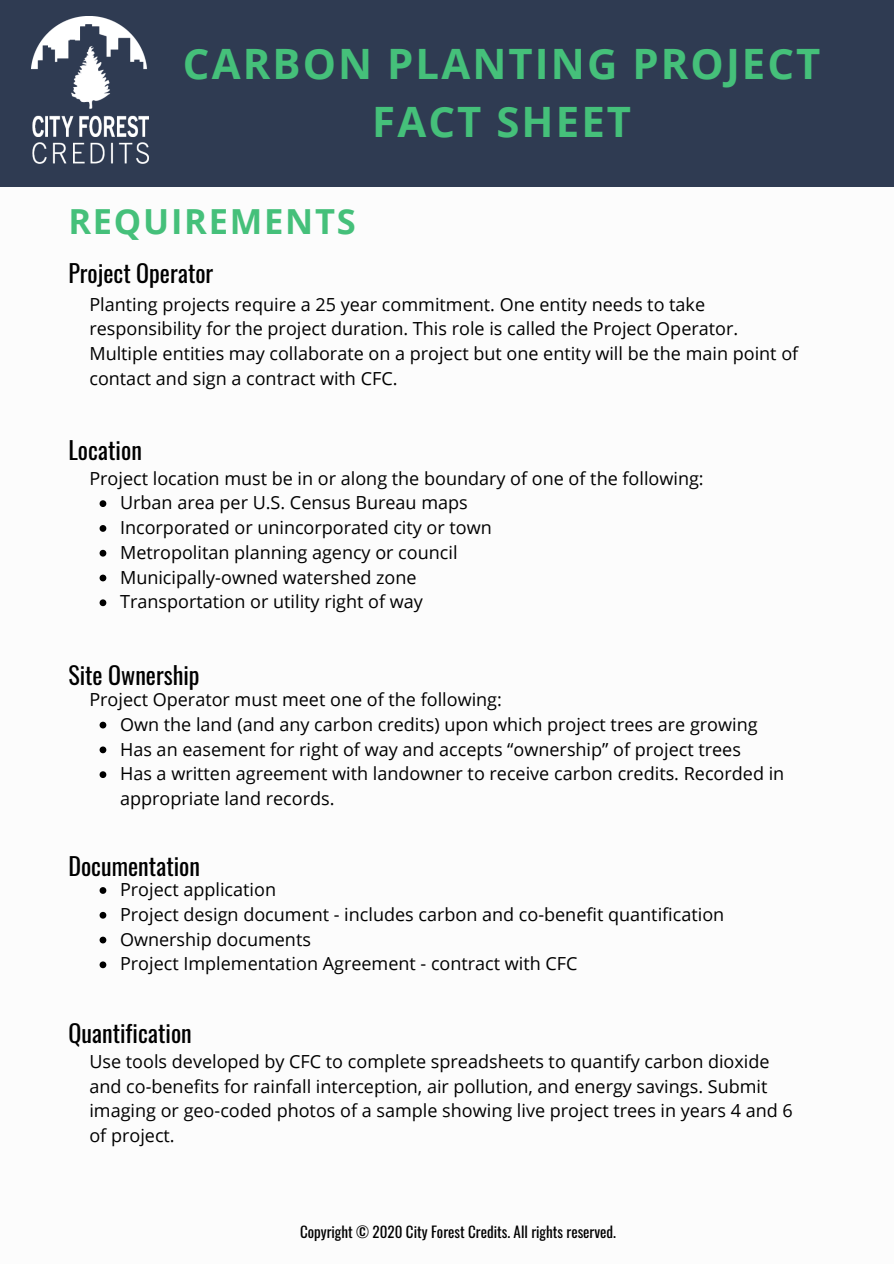
<style>
.page{position:relative;width:894px;height:1264px;background:#fff}
.page>*{position:absolute;margin:0;border:0;box-sizing:border-box;transform-origin:0 0}
.t1{font:700 41.85px/58.1px "Open Sans";letter-spacing:.05em;color:#45c07a;text-align:center}
.t2{font:700 34.5px "Open Sans";letter-spacing:.05em;color:#45c07a}
.t3{font:24px "Oswald";color:#000}
.t4{font:18px/24.8px "Open Sans";color:#000}
.t5{font:15px "Oswald";color:#000}
</style>
<div class="page">
<div style="left:0;top:0;width:893px;height:186px;background:#2f3b52"></div>
<img style="left:31px;top:17px;width:117px;height:146px">
<svg style="left:99px;top:500px;width:7px;height:7px"></svg>
<svg style="left:99px;top:525px;width:7px;height:7px"></svg>
<svg style="left:99px;top:550px;width:7px;height:6px"></svg>
<svg style="left:99px;top:574px;width:7px;height:7px"></svg>
<svg style="left:99px;top:599px;width:7px;height:7px"></svg>
<svg style="left:99px;top:721px;width:7px;height:7px"></svg>
<svg style="left:99px;top:746px;width:7px;height:7px"></svg>
<svg style="left:99px;top:771px;width:7px;height:7px"></svg>
<svg style="left:99px;top:887px;width:7px;height:6px"></svg>
<svg style="left:99px;top:911px;width:7px;height:7px"></svg>
<svg style="left:99px;top:936px;width:7px;height:7px"></svg>
<svg style="left:99px;top:961px;width:7px;height:7px"></svg>
<h1 class="t1" style="left:183px;top:34px;width:639px">CARBON PLANTING PROJECT<br>FACT SHEET</h1>
<h2 class="t2" style="left:68px;top:197px;width:289px">REQUIREMENTS</h2>
<h3 class="t3" style="left:68px;top:254px;width:146px">Project Operator</h3>
<p class="t4" style="left:89px;top:291px;width:710px">Planting projects require a 25 year commitment. One entity needs to take responsibility for the project duration. This role is called the Project Operator.<br>Multiple entities may collaborate on a project but one entity will be the main point of contact and sign a contract with CFC.</p>
<h3 class="t3" style="left:68px;top:431px;width:75px">Location</h3>
<p class="t4" style="left:120px;top:490px;width:373px">Urban area per U.S. Census Bureau maps Incorporated or unincorporated city or town Metropolitan planning agency or council Municipally-owned watershed zone Transportation or utility right of way</p>
<p class="t4" style="left:89px;top:465px;width:615px">Project location must be in or along the boundary of one of the following:</p>
<h3 class="t3" style="left:68px;top:656px;width:133px">Site Ownership</h3>
<p class="t4" style="left:89px;top:686px;width:414px">Project Operator must meet one of the following:</p>
<p class="t4" style="left:120px;top:711px;width:665px">Own the land (and any carbon credits) upon which project trees are growing Has an easement for right of way and accepts “ownership” of project trees<br>Has a written agreement with landowner to receive carbon credits. Recorded in appropriate land records.</p>
<h3 class="t3" style="left:68px;top:846px;width:133px">Documentation</h3>
<p class="t4" style="left:120px;top:876px;width:605px">Project application<br>Project design document - includes carbon and co-benefit quantification Ownership documents<br>Project Implementation Agreement - contract with CFC</p>
<h3 class="t3" style="left:68px;top:1014px;width:125px">Quantification</h3>
<p class="t4" style="left:89px;top:1048px;width:704px">Use tools developed by CFC to complete spreadsheets to quantify carbon dioxide and co-benefits for rainfall interception, air pollution, and energy savings. Submit imaging or geo-coded photos of a sample showing live project trees in years 4 and 6 of project.</p>
<p class="t5" style="left:300px;top:1219px;width:317px">Copyright © 2020 City Forest Credits. All rights reserved.</p>
</div>
